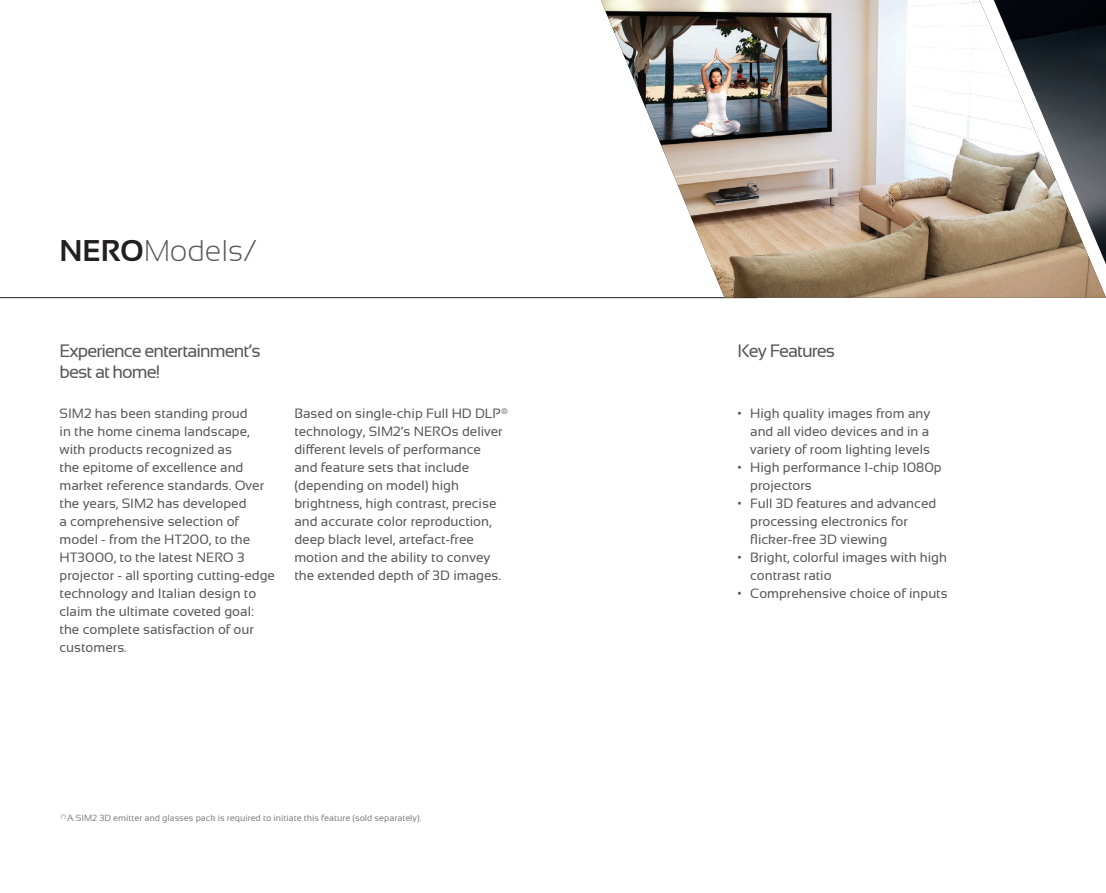
<style>
.page{position:relative;width:1106px;height:893px;background:#fff}
.page>*{position:absolute;margin:0;border:0;box-sizing:border-box;transform-origin:0 0}
.t1{font:300 30px "Sansation";color:#57585a}
.t2{font:18px/21.6px "Sansation";letter-spacing:-.05em;color:#57585a}
.t3{font:13.5px/18px "Sansation";color:#57585a}
.t4{font:9px "Sansation";color:#808285}
.s1{font-weight:700;color:#231f20}
</style>
<div class="page">
<hr style="left:0;top:297px;width:757px;height:1px;background:#231f20">
<img style="left:601px;top:0;width:505px;height:298px">
<h1 class="t1" style="left:60px;top:234px;width:200px"><span class="s1">NERO</span>Models/</h1>
<h2 class="t2" style="left:60px;top:340px;width:203px">Experience entertainment’s best at home!</h2>
<p class="t3" style="left:60px;top:404px;width:217px">SIM2 has been standing proud<br>in the home cinema landscape, with products recognized as<br>the epitome of excellence and market reference standards. Over the years, SIM2 has developed<br>a comprehensive selection of model - from the HT200, to the<br>HT3000, to the latest NERO 3 projector - all sporting cutting-edge technology and Italian design to claim the ultimate coveted goal: the complete satisfaction of our customers.</p>
<p class="t3" style="left:294px;top:404px;width:216px">Based on single-chip Full HD DLP® technology, SIM2’s NEROs deliver different levels of performance<br>and feature sets that include (depending on model) high brightness, high contrast, precise and accurate color reproduction, deep black level, artefact-free motion and the ability to convey the extended depth of 3D images.</p>
<p class="t4" style="left:61px;top:813px;width:362px"><sup>(*)</sup> A SIM2 3D emitter and glasses pack is required to initiate this feature (sold separately).</p>
<h2 class="t2" style="left:737px;top:340px;width:99px">Key Features</h2>
<p class="t3" style="left:750px;top:404px;width:182px;text-align:justify;text-indent:-13px">• High quality images from any and all video devices and in a variety of room lighting levels</p>
<p class="t3" style="left:750px;top:458px;width:193px;text-indent:-13px">• High performance 1-chip 1080p projectors</p>
<p class="t3" style="left:750px;top:494px;width:188px;text-indent:-13px">• Full 3D features and advanced processing electronics for flicker-free 3D viewing</p>
<p class="t3" style="left:750px;top:548px;width:198px;text-indent:-13px">• Bright, colorful images with high contrast ratio</p>
<p class="t3" style="left:737px;top:584px;width:212px">• Comprehensive choice of inputs</p>
</div>
